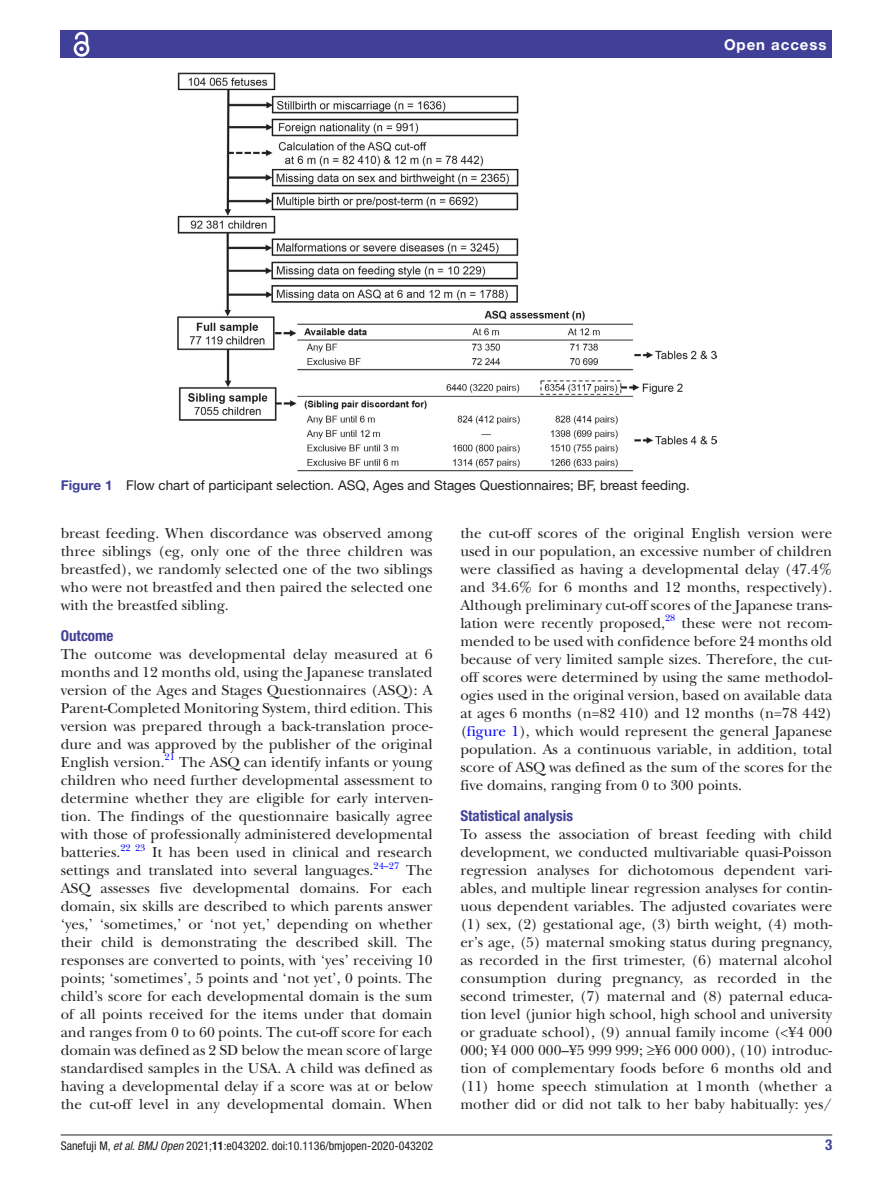
<style>
.page{position:relative;width:893px;height:1191px;background:#fff}
.page>*{position:absolute;margin:0;border:0;box-sizing:border-box;transform-origin:0 0}
.t1{font:15px/18px "New Baskerville";color:#231f20;text-align:justify}
.t2{font:700 condensed 15px "Helvetica Neue LT Std";color:#414099}
.t3{font:700 15px "Helvetica Neue LT Std";letter-spacing:.065em;color:#fff}
.t4{font:13.5px "Helvetica Neue LT Std";color:#231f20}
.t5{font:condensed 12px "Helvetica Neue LT Std";color:#231f20}
.t6{font:9.9px "New Baskerville";color:#00f}
.s1{font-weight:700;color:#414099}
.s2{color:#00f}
.s3{font-style:italic}
.s4{font-weight:700}
</style>
<div class="page">
<hr style="left:61px;top:1134px;width:771px;height:1px;background:#231f20">
<div style="left:61px;top:31px;width:771px;height:27px;background:#414099"></div>
<svg style="left:73px;top:31px;width:17px;height:26px"></svg>
<img style="left:177px;top:73px;width:539px;height:399px">
<p class="t3" style="left:724px;top:35px;width:104px">Open access</p>
<p class="t4" style="left:61px;top:477px;width:631px"><span class="s1">Figure 1</span> Flow chart of participant selection. ASQ, Ages and Stages Questionnaires; BF, breast feeding.</p>
<p class="t1" style="left:61px;top:524px;width:373px">breast feeding. When discordance was observed among three siblings (eg, only one of the three children was breastfed), we randomly selected one of the two siblings who were not breastfed and then paired the selected one with the breastfed sibling.</p>
<p class="t2" style="left:61px;top:627px;width:54px">Outcome</p>
<p class="t1" style="left:61px;top:645px;width:373px">The outcome was developmental delay measured at 6 months and 12 months old, using the Japanese translated version of the Ages and Stages Questionnaires (ASQ): A Parent-Completed Monitoring System, third edition. This version was prepared through a back-translation proce&shy;dure and was approved by the publisher of the original English version.</p>
<p class="t6" style="left:165px;top:751px;width:12px">21</p>
<p class="t1" style="left:61px;top:753px;width:373px;text-indent:118px">The ASQ can identify infants or young children who need further developmental assessment to determine whether they are eligible for early interven&shy;tion. The findings of the questionnaire basically agree with those of professionally administered developmental batteries.</p>
<p class="t6" style="left:120px;top:841px;width:27px">22 23</p>
<p class="t1" style="left:61px;top:843px;width:373px;text-indent:91px">It has been used in clinical and research settings and translated into several languages.</p>
<p class="t6" style="left:374px;top:859px;width:27px">24–27</p>
<p class="t1" style="left:61px;top:861px;width:373px;text-indent:345px">The ASQ assesses five developmental domains. For each domain, six skills are described to which parents answer ‘yes,’ ‘sometimes,’ or ‘not yet,’ depending on whether their child is demonstrating the described skill. The responses are converted to points, with ‘yes’ receiving 10 points; ‘sometimes’, 5 points and ‘not yet’, 0 points. The child’s score for each developmental domain is the sum of all points received for the items under that domain and ranges from 0 to 60 points. The cut-off score for each domain was defined as 2 SD below the mean score of large standardised samples in the USA. A child was defined as having a developmental delay if a score was at or below the cut-off level in any developmental domain. When</p>
<p class="t1" style="left:460px;top:524px;width:373px">the cut-off scores of the original English version were used in our population, an excessive number of children were classified as having a developmental delay (47.4% and 34.6% for 6 months and 12 months, respectively).<br>Although preliminary cut-off scores of the Japanese trans&shy;lation were recently proposed,<sup>28</sup> these were not recom&shy;mended to be used with confidence before 24 months old because of very limited sample sizes. Therefore, the cut&shy;off scores were determined by using the same methodol&shy;ogies used in the original version, based on available data at ages 6 months (n=82 410) and 12 months (n=78 442) (<span class="s2">figure 1</span>), which would represent the general Japanese population. As a continuous variable, in addition, total score of ASQ was defined as the sum of the scores for the five domains, ranging from 0 to 300 points.</p>
<p class="t2" style="left:460px;top:807px;width:114px">Statistical analysis</p>
<p class="t1" style="left:460px;top:825px;width:373px">To assess the association of breast feeding with child development, we conducted multivariable quasi-Poisson regression analyses for dichotomous dependent vari&shy;ables, and multiple linear regression analyses for contin&shy;uous dependent variables. The adjusted covariates were (1) sex, (2) gestational age, (3) birth weight, (4) moth&shy;er’s age, (5) maternal smoking status during pregnancy, as recorded in the first trimester, (6) maternal alcohol consumption during pregnancy, as recorded in the second trimester, (7) maternal and (8) paternal educa&shy;tion level (junior high school, high school and university or graduate school), (9) annual family income (&lt;¥4 000<br>000; ¥4 000 000–¥5 999 999; ≥¥6 000 000), (10) introduc&shy;tion of complementary foods before 6 months old and (11) home speech stimulation at 1month (whether a mother did or did not talk to her baby habitually: yes/</p>
<p class="t5" style="left:61px;top:1138px;width:374px">Sanefuji M, <span class="s3">et al</span>. <span class="s3">BMJ Open</span> 2021;<span class="s4">11</span>:e043202. doi:10.1136/bmjopen-2020-043202</p>
<p class="t2" style="left:825px;top:1135px;width:9px">3</p>
</div>
